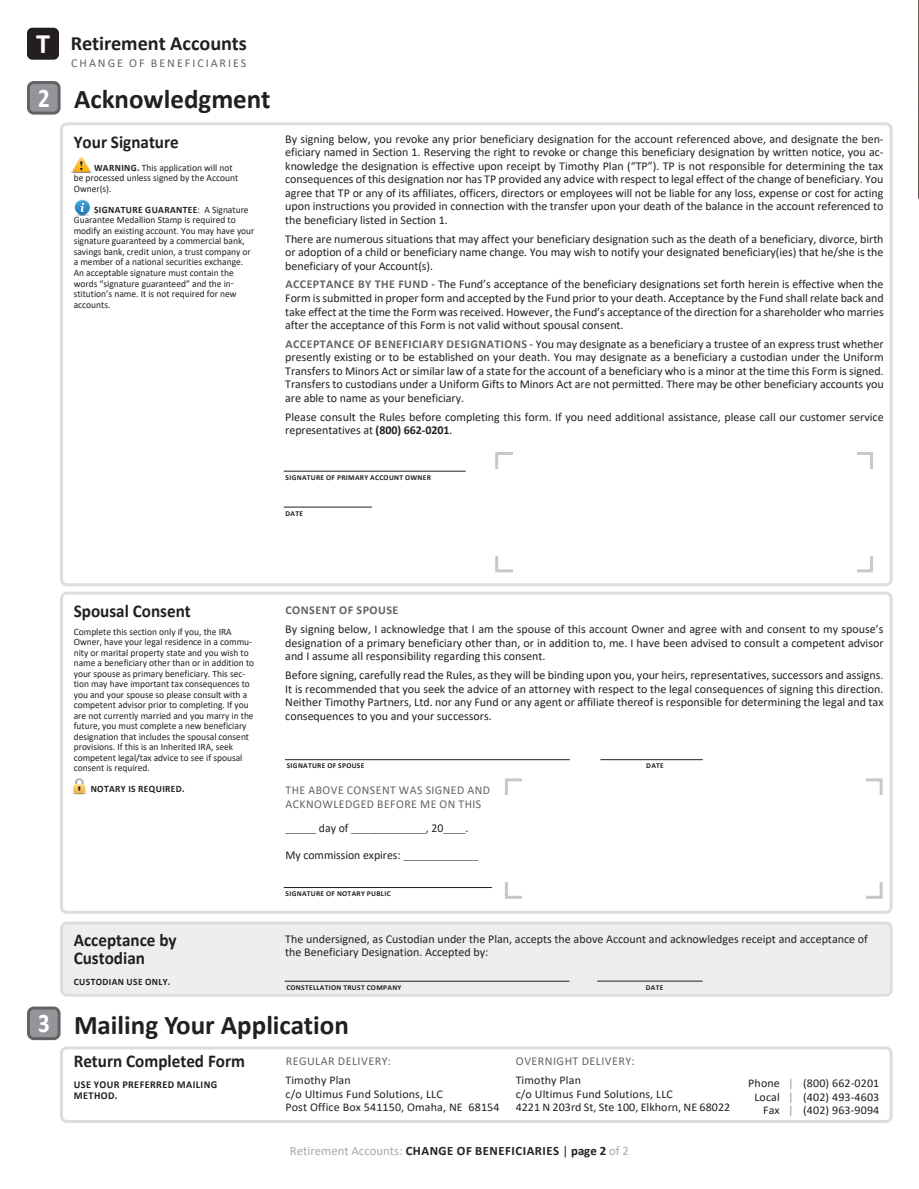
<style>
.page{position:relative;width:919px;height:1189px;background:#fff}
.page>*{position:absolute;margin:0;border:0;box-sizing:border-box;transform-origin:0 0}
.t1{font:700 27px "Calibri";color:#231f20}
.t2{font:700 20.25px "Calibri";color:#231f20}
.t3{font:700 18px/18px "Calibri";color:#231f20;scale:.95 1}
.t4{font:700 12.75px "Calibri";letter-spacing:.04em;color:#231f20}
.t5{font:12px/13.5px "Calibri";color:#231f20;text-align:justify}
.t6{font:12px/13.5px "Calibri";letter-spacing:.04em;color:#636366}
.t7{font:12px "Calibri";letter-spacing:.165em;color:#636366}
.t8{font:700 12px "Calibri";letter-spacing:.04em;color:#636366}
.t9{font:11.7px/13.5px "Calibri";letter-spacing:.01em;color:#231f20}
.t10{font:700 10.5px/10.5px "Calibri";letter-spacing:.04em;color:#231f20}
.t11{font:9.75px/10.5px "Calibri";color:#231f20}
.t12{font:700 9.75px "Calibri";letter-spacing:.04em;color:#231f20}
.t13{font:9px "Calibri";color:#231f20}
.t14{font:700 7.5px "Calibri";letter-spacing:.04em;color:#231f20}
.s1{font-size:28.2px;color:#fff}
.s2{color:#fff}
.s3{font-weight:700}
.s4{font-weight:700;color:#636366}
.s5{font-size:12px}
.s6{font-size:9px}
.s7{color:#939598}
.s8{font-weight:400;color:#a8a9ad}
.s9{font-weight:400}
</style>
<div class="page">
<div style="left:27px;top:28px;width:32px;height:32px;background:#231f20;border-radius:5px"></div>
<div style="left:28px;top:82px;width:31px;height:31px;background:#939598;border-radius:5px"></div>
<div style="left:27px;top:81px;width:34px;height:34px;border:3px solid #636366;border-radius:5px"></div>
<div style="left:60px;top:591px;width:832px;height:322px;border:3px solid #dcdddf;border-radius:5px"></div>
<svg style="left:72px;top:778px;width:15px;height:16px"></svg>
<hr style="left:285px;top:759px;width:284px;height:1px;background:#231f20">
<hr style="left:600px;top:759px;width:102px;height:1px;background:#231f20">
<hr style="left:283px;top:887px;width:209px;height:1px;background:#231f20">
<div style="left:60px;top:122px;width:832px;height:464px;border:3px solid #dcdddf;border-radius:5px"></div>
<svg style="left:72px;top:157px;width:19px;height:16px"></svg>
<hr style="left:283px;top:471px;width:182px;height:1px;background:#231f20">
<svg style="left:75px;top:200px;width:15px;height:16px"></svg>
<hr style="left:283px;top:506px;width:88px;height:1px;background:#231f20">
<div style="left:61px;top:922px;width:829px;height:72px;background:#eeeeef;border-radius:5px"></div>
<div style="left:60px;top:921px;width:832px;height:75px;border:3px solid #dcdddf;border-radius:5px"></div>
<hr style="left:284px;top:980px;width:285px;height:1px;background:#231f20">
<hr style="left:596px;top:980px;width:106px;height:1px;background:#231f20">
<div style="left:28px;top:1007px;width:31px;height:31px;background:#939598;border-radius:5px"></div>
<div style="left:27px;top:1006px;width:34px;height:33px;border:3px solid #636366;border-radius:5px"></div>
<hr style="left:918px;top:0;width:1px;height:199px;background:#b8b7b7">
<div style="left:60px;top:1046px;width:832px;height:76px;border:3px solid #dcdddf;border-radius:5px"></div>
<svg style="left:918px;top:0;width:1px;height:198px"></svg>
<h2 class="t2" style="left:36px;top:29px;width:212px"><span class="s1">T</span> Retirement Accounts</h2>
<h1 class="t1" style="left:38px;top:80px;width:234px"><span class="s2">2</span> Acknowledgment</h1>
<p class="t7" style="left:71px;top:55px;width:177px">CHANGE OF BENEFICIARIES</p>
<h3 class="t3" style="left:74px;top:133px;width:112px">Your Signature</h3>
<p class="t11" style="left:74px;top:162px;width:166px;text-indent:20px"><span class="s3">WARNING.</span> This application will not be processed unless signed by the Account<br>Owner(s).</p>
<p class="t11" style="left:74px;top:204px;width:182px;text-indent:20px"><span class="s3">SIGNATURE GUARANTEE</span>: A Signature Guarantee Medallion Stamp is required to modify an existing account. You may have your signature guaranteed by a commercial bank, savings bank, credit union, a trust company or a member of a national securities exchange.<br>An acceptable signature must contain the words “signature guaranteed” and the in&shy;stitution’s name. It is not required for new accounts.</p>
<p class="t5" style="left:285px;top:131px;width:599px">By signing below, you revoke any prior beneficiary designation for the account referenced above, and designate the ben&shy;eficiary named in Section 1. Reserving the right to revoke or change this beneficiary designation by written notice, you ac&shy;knowledge the designation is effective upon receipt by Timothy Plan (“TP”). TP is not responsible for determining the tax consequences of this designation nor has TP provided any advice with respect to legal effect of the change of beneficiary. You agree that TP or any of its affiliates, officers, directors or employees will not be liable for any loss, expense or cost for acting upon instructions you provided in connection with the transfer upon your death of the balance in the account referenced to the beneficiary listed in Section 1.</p>
<p class="t5" style="left:285px;top:231px;width:599px">There are numerous situations that may affect your beneficiary designation such as the death of a beneficiary, divorce, birth or adoption of a child or beneficiary name change. You may wish to notify your designated beneficiary(ies) that he/she is the beneficiary of your Account(s).</p>
<p class="t5" style="left:285px;top:277px;width:599px"><span class="s4">ACCEPTANCE BY THE FUND</span> - The Fund’s acceptance of the beneficiary designations set forth herein is effective when the Form is submitted in proper form and accepted by the Fund prior to your death. Acceptance by the Fund shall relate back and take effect at the time the Form was received. However, the Fund’s acceptance of the direction for a shareholder who marries after the acceptance of this Form is not valid without spousal consent.</p>
<p class="t5" style="left:285px;top:337px;width:599px"><span class="s4">ACCEPTANCE OF BENEFICIARY DESIGNATIONS</span> - You may designate as a beneficiary a trustee of an express trust whether presently existing or to be established on your death. You may designate as a beneficiary a custodian under the Uniform Transfers to Minors Act or similar law of a state for the account of a beneficiary who is a minor at the time this Form is signed.<br>Transfers to custodians under a Uniform Gifts to Minors Act are not permitted. There may be other beneficiary accounts you are able to name as your beneficiary.</p>
<p class="t5" style="left:285px;top:410px;width:599px">Please consult the Rules before completing this form. If you need additional assistance, please call our customer service representatives at <span class="s3">(800) 662-0201</span>.</p>
<p class="t14" style="left:285px;top:472px;width:147px">SIGNATURE OF PRIMARY ACCOUNT OWNER</p>
<p class="t14" style="left:285px;top:508px;width:19px">DATE</p>
<h3 class="t3" style="left:74px;top:602px;width:125px">Spousal Consent</h3>
<p class="t11" style="left:74px;top:625px;width:182px">Complete this section only if you, the IRA Owner, have your legal residence in a commu&shy;nity or marital property state and you wish to name a beneficiary other than or in addition to your spouse as primary beneficiary. This sec&shy;tion may have important tax consequences to you and your spouse so please consult with a competent advisor prior to completing. If you are not currently married and you marry in the future, you must complete a new beneficiary designation that includes the spousal consent provisions. If this is an Inherited IRA, seek competent legal/tax advice to see if spousal consent is required.</p>
<p class="t12" style="left:91px;top:782px;width:95px">NOTARY IS REQUIRED.</p>
<h3 class="t3" style="left:74px;top:930px;width:110px">Acceptance by<br>Custodian</h3>
<p class="t12" style="left:74px;top:974px;width:98px">CUSTODIAN USE ONLY.</p>
<p class="t8" style="left:285px;top:601px;width:114px">CONSENT OF SPOUSE</p>
<p class="t5" style="left:285px;top:622px;width:599px">By signing below, I acknowledge that I am the spouse of this account Owner and agree with and consent to my spouse’s designation of a primary beneficiary other than, or in addition to, me. I have been advised to consult a competent advisor and I assume all responsibility regarding this consent.</p>
<p class="t5" style="left:285px;top:667px;width:599px">Before signing, carefully read the Rules, as they will be binding upon you, your heirs, representatives, successors and assigns.<br>It is recommended that you seek the advice of an attorney with respect to the legal consequences of signing this direction.<br>Neither Timothy Partners, Ltd. nor any Fund or any agent or affiliate thereof is responsible for determining the legal and tax consequences to you and your successors.</p>
<p class="t14" style="left:286px;top:760px;width:79px">SIGNATURE OF SPOUSE</p>
<p class="t14" style="left:646px;top:760px;width:19px">DATE</p>
<p class="t6" style="left:285px;top:783px;width:206px">THE ABOVE CONSENT WAS SIGNED AND<br>ACKNOWLEDGED BEFORE ME ON THIS</p>
<p class="t13" style="left:285px;top:822px;width:184px">_______ <span class="s5">day of</span> _________________<span class="s5">, 20</span>_____<span class="s5">.</span></p>
<p class="t5" style="left:285px;top:847px;width:194px">My commission expires: <span class="s6">_________________</span></p>
<p class="t14" style="left:285px;top:888px;width:106px">SIGNATURE OF NOTARY PUBLIC</p>
<p class="t5" style="left:285px;top:931px;width:583px">The undersigned, as Custodian under the Plan, accepts the above Account and acknowledges receipt and acceptance of the Beneficiary Designation. Accepted by:</p>
<p class="t14" style="left:286px;top:982px;width:116px">CONSTELLATION TRUST COMPANY</p>
<p class="t14" style="left:645px;top:982px;width:19px">DATE</p>
<h1 class="t1" style="left:38px;top:1005px;width:312px"><span class="s2">3</span> Mailing Your Application</h1>
<p class="t6" style="left:285px;top:1053px;width:107px">REGULAR DELIVERY:</p>
<p class="t9" style="left:285px;top:1072px;width:215px">Timothy Plan<br>c/o Ultimus Fund Solutions, LLC<br>Post Office Box 541150, Omaha, NE 68154</p>
<h3 class="t3" style="left:74px;top:1051px;width:182px">Return Completed Form</h3>
<p class="t10" style="left:74px;top:1078px;width:145px">USE YOUR PREFERRED MAILING<br>METHOD.</p>
<p class="t6" style="left:515px;top:1053px;width:120px">OVERNIGHT DELIVERY:</p>
<p class="t9" style="left:515px;top:1072px;width:216px">Timothy Plan<br>c/o Ultimus Fund Solutions, LLC<br>4221 N 203rd St, Ste 100, Elkhorn, NE 68022</p>
<p class="t9" style="left:747px;top:1075px;width:132px;text-align:right">Phone <span class="s7">|</span> (800) 662-0201<br>Local <span class="s7">|</span> (402) 493-4603<br>Fax <span class="s7">|</span> (402) 963-9094</p>
<p class="t4" style="left:290px;top:1141px;width:340px"><span class="s8">Retirement Accounts:</span> CHANGE OF BENEFICIARIES <span class="s9">|</span> page 2 <span class="s8">of 2</span></p>
</div>
